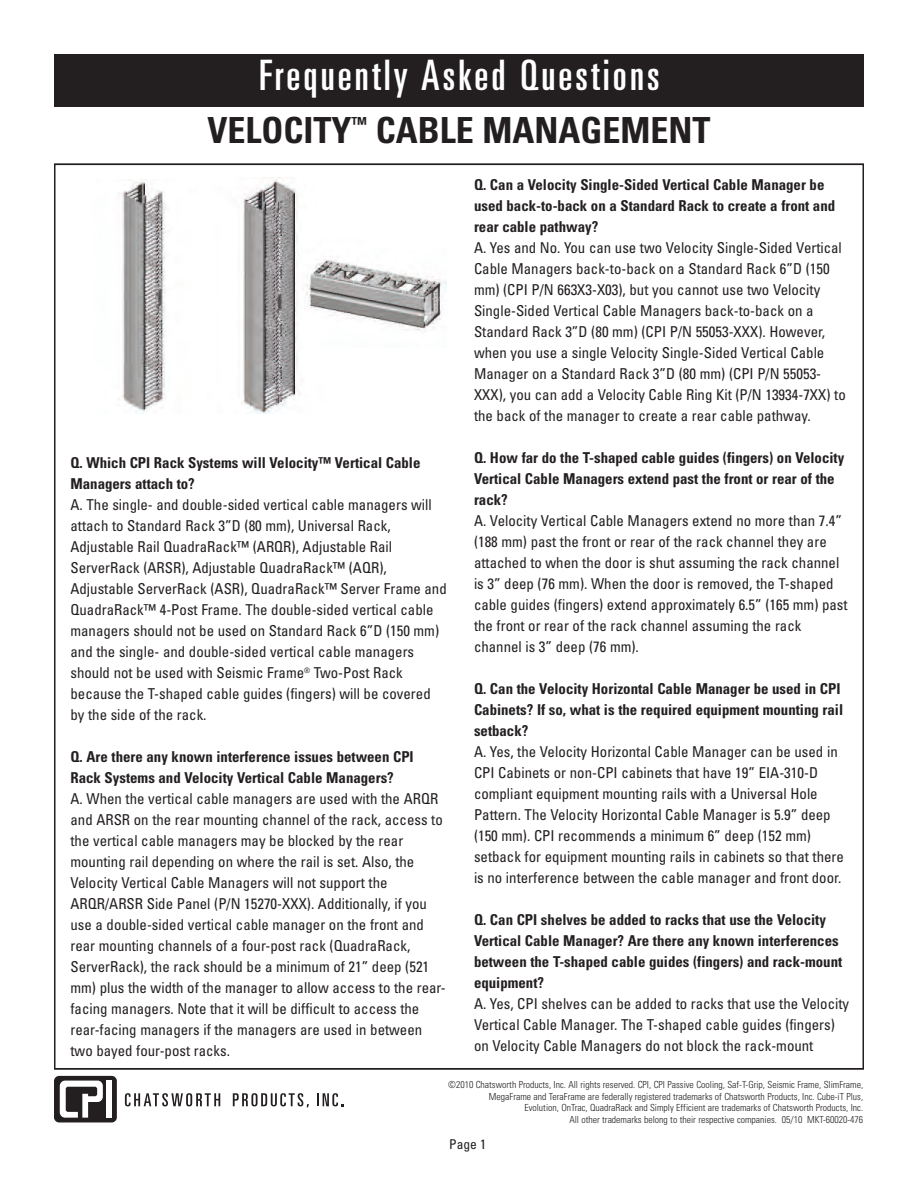
<style>
.page{position:relative;width:918px;height:1188px;background:#fff}
.page>*{position:absolute;margin:0;border:0;box-sizing:border-box;transform-origin:0 0}
.t1{font:ultra-condensed 42px "Univers LT Std";letter-spacing:.075em;color:#fff}
.t2{font:700 condensed 36px "Univers LT Std";color:#231f20}
.t3{font:condensed 15px/21px "Univers LT Std";color:#231f20}
.t4{font:700 condensed 15px/21px "Univers LT Std";color:#231f20}
.t5{font:condensed 13.5px "Univers LT Std";color:#231f20}
.t6{font:300 condensed 9.75px/11.7px "Univers LT Std";color:#231f20;text-align:right}
</style>
<div class="page">
<div style="left:55px;top:54px;width:809px;height:52px;background:#231f20"></div>
<div style="left:54px;top:1076px;width:63px;height:46px;background:#231f20;border-radius:5px"></div>
<div style="left:106px;top:1081px;width:5px;height:37px;background:#fff"></div>
<svg style="left:60px;top:1081px;width:43px;height:37px"></svg>
<svg style="left:125px;top:1093px;width:95px;height:13px"></svg>
<svg style="left:233px;top:1093px;width:76px;height:14px"></svg>
<svg style="left:317px;top:1093px;width:26px;height:13px"></svg>
<img style="left:118px;top:180px;width:49px;height:234px">
<img style="left:241px;top:177px;width:60px;height:237px">
<img style="left:302px;top:256px;width:144px;height:76px">
<h1 class="t1" style="left:259px;top:59px;width:402px">Frequently Asked Questions</h1>
<h2 class="t2" style="left:208px;top:117px;width:505px">VELOCITY<sup>™</sup> CABLE MANAGEMENT</h2>
<p class="t4" style="left:70px;top:454px;width:352px">Q. Which CPI Rack Systems will Velocity™ Vertical Cable<br>Managers attach to?</p>
<p class="t3" style="left:70px;top:496px;width:378px">A. The single- and double-sided vertical cable managers will attach to Standard Rack 3”D (80 mm), Universal Rack, Adjustable Rail QuadraRack™ (ARQR), Adjustable Rail ServerRack (ARSR), Adjustable QuadraRack™ (AQR), Adjustable ServerRack (ASR), QuadraRack™ Server Frame and QuadraRack™ 4-Post Frame. The double-sided vertical cable managers should not be used on Standard Rack 6”D (150 mm) and the single- and double-sided vertical cable managers should not be used with Seismic Frame<sup>®</sup> Two-Post Rack because the T-shaped cable guides (fingers) will be covered by the side of the rack.</p>
<p class="t4" style="left:70px;top:748px;width:345px">Q. Are there any known interference issues between CPI<br>Rack Systems and Velocity Vertical Cable Managers?</p>
<p class="t3" style="left:70px;top:790px;width:377px">A. When the vertical cable managers are used with the ARQR and ARSR on the rear mounting channel of the rack, access to the vertical cable managers may be blocked by the rear mounting rail depending on where the rail is set. Also, the Velocity Vertical Cable Managers will not support the ARQR/ARSR Side Panel (P/N 15270-XXX). Additionally, if you use a double-sided vertical cable manager on the front and rear mounting channels of a four-post rack (QuadraRack, ServerRack), the rack should be a minimum of 21” deep (521 mm) plus the width of the manager to allow access to the rear&shy;facing managers. Note that it will be difficult to access the rear-facing managers if the managers are used in between two bayed four-post racks.</p>
<p class="t4" style="left:474px;top:175px;width:363px">Q. Can a Velocity Single-Sided Vertical Cable Manager be used back-to-back on a Standard Rack to create a front and rear cable pathway?</p>
<p class="t3" style="left:474px;top:238px;width:373px">A. Yes and No. You can use two Velocity Single-Sided Vertical Cable Managers back-to-back on a Standard Rack 6”D (150 mm) (CPI P/N 663X3-X03), but you cannot use two Velocity Single-Sided Vertical Cable Managers back-to-back on a Standard Rack 3”D (80 mm) (CPI P/N 55053-XXX). However, when you use a single Velocity Single-Sided Vertical Cable Manager on a Standard Rack 3”D (80 mm) (CPI P/N 55053- XXX), you can add a Velocity Cable Ring Kit (P/N 13934-7XX) to the back of the manager to create a rear cable pathway.</p>
<p class="t4" style="left:474px;top:448px;width:372px">Q. How far do the T-shaped cable guides (fingers) on Velocity<br>Vertical Cable Managers extend past the front or rear of the rack?</p>
<p class="t3" style="left:474px;top:511px;width:375px">A. Velocity Vertical Cable Managers extend no more than 7.4” (188 mm) past the front or rear of the rack channel they are attached to when the door is shut assuming the rack channel is 3” deep (76 mm). When the door is removed, the T-shaped cable guides (fingers) extend approximately 6.5” (165 mm) past the front or rear of the rack channel assuming the rack channel is 3” deep (76 mm).</p>
<p class="t4" style="left:474px;top:679px;width:371px">Q. Can the Velocity Horizontal Cable Manager be used in CPI<br>Cabinets? If so, what is the required equipment mounting rail setback?</p>
<p class="t3" style="left:474px;top:742px;width:371px">A. Yes, the Velocity Horizontal Cable Manager can be used in CPI Cabinets or non-CPI cabinets that have 19” EIA-310-D compliant equipment mounting rails with a Universal Hole Pattern. The Velocity Horizontal Cable Manager is 5.9” deep (150 mm). CPI recommends a minimum 6” deep (152 mm) setback for equipment mounting rails in cabinets so that there is no interference between the cable manager and front door.</p>
<p class="t4" style="left:474px;top:910px;width:370px">Q. Can CPI shelves be added to racks that use the Velocity Vertical Cable Manager? Are there any known interferences between the T-shaped cable guides (fingers) and rack-mount equipment?</p>
<p class="t3" style="left:474px;top:994px;width:377px">A. Yes, CPI shelves can be added to racks that use the Velocity<br>Vertical Cable Manager. The T-shaped cable guides (fingers) on Velocity Cable Managers do not block the rack-mount</p>
<p class="t6" style="left:448px;top:1079px;width:417px">©2010 Chatsworth Products, Inc. All rights reserved. CPI, CPI Passive Cooling, Saf-T-Grip, Seismic Frame, SlimFrame, MegaFrame and TeraFrame are federally registered trademarks of Chatsworth Products, Inc. Cube-iT Plus,<br>Evolution, OnTrac, QuadraRack and Simply Efficient are trademarks of Chatsworth Products, Inc.<br>All other trademarks belong to their respective companies. 05/10 MKT-60020-476</p>
<p class="t5" style="left:449px;top:1140px;width:39px">Page 1</p>
</div>
